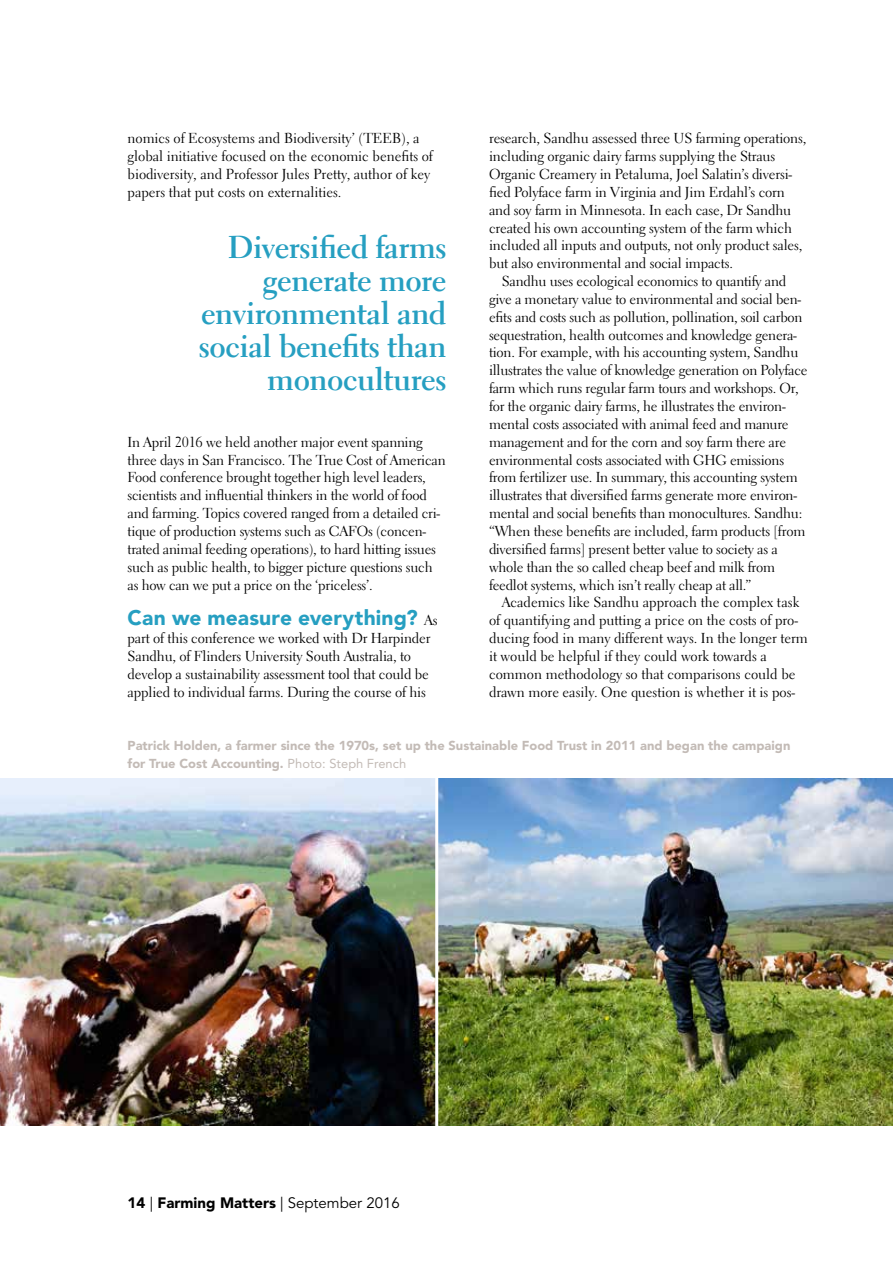
<style>
.page{position:relative;width:893px;height:1263px;background:#fff}
.page>*{position:absolute;margin:0;border:0;box-sizing:border-box;transform-origin:0 0}
.t1{font:700 31.5px/33px "Electra LT Std";letter-spacing:-.015em;color:#269fc1;text-align:right}
.t2{font:900 21px "Avenir LT Std";letter-spacing:.005em;color:#269fc1}
.t3{font:900 15px "Avenir LT Std";color:#000}
.t4{font:14.4px/17.9px "Electra LT Std";letter-spacing:-.015em;color:#000}
.t5{font:900 12.9px/17.9px "Avenir LT Std";color:#c3bbb6}
.s1{font-weight:400}
.s2{font-family:"Electra LT Std";font-weight:400;font-size:14.4px;color:#000}
</style>
<div class="page">
<img style="left:0;top:778px;width:435px;height:347px">
<img style="left:438px;top:778px;width:455px;height:347px">
<p class="t4" style="left:128px;top:129px;width:307px">nomics of Ecosystems and Biodiversity’ (TEEB), a global initiative focused on the economic benefits of biodiversity, and Professor Jules Pretty, author of key papers that put costs on externalities.</p>
<p class="t4" style="left:489px;top:129px;width:319px">research, Sandhu assessed three US farming operations, including organic dairy farms supplying the Straus Organic Creamery in Petaluma, Joel Salatin’s diversi&shy;fied Polyface farm in Virginia and Jim Erdahl’s corn and soy farm in Minnesota. In each case, Dr Sandhu created his own accounting system of the farm which included all inputs and outputs, not only product sales, but also environmental and social impacts.</p>
<p class="t4" style="left:489px;top:272px;width:320px;text-indent:13px">Sandhu uses ecological economics to quantify and give a monetary value to environmental and social ben&shy;efits and costs such as pollution, pollination, soil carbon sequestration, health outcomes and knowledge genera&shy;tion. For example, with his accounting system, Sandhu illustrates the value of knowledge generation on Polyface farm which runs regular farm tours and workshops. Or, for the organic dairy farms, he illustrates the environ&shy;mental costs associated with animal feed and manure management and for the corn and soy farm there are environmental costs associated with GHG emissions from fertilizer use. In summary, this accounting system illustrates that diversified farms generate more environ&shy;mental and social benefits than monocultures. Sandhu: “When these benefits are included, farm products [from diversified farms] present better value to society as a whole than the so called cheap beef and milk from feedlot systems, which isn’t really cheap at all.”</p>
<p class="t4" style="left:489px;top:594px;width:320px;text-indent:13px">Academics like Sandhu approach the complex task of quantifying and putting a price on the costs of pro&shy;ducing food in many different ways. In the longer term it would be helpful if they could work towards a common methodology so that comparisons could be drawn more easily. One question is whether it is pos-</p>
<p class="t5" style="left:128px;top:737px;width:664px">Patrick Holden, a farmer since the 1970s, set up the Sustainable Food Trust in 2011 and began the campaign for True Cost Accounting. <span class="s1">Photo: Steph French</span></p>
<h1 class="t1" style="left:199px;top:231px;width:249px">Diversified farms generate more environmental and social benefits than monocultures</h1>
<p class="t4" style="left:128px;top:433px;width:320px">In April 2016 we held another major event spanning three days in San Francisco. The True Cost of American Food conference brought together high level leaders, scientists and influential thinkers in the world of food and farming. Topics covered ranged from a detailed cri&shy;tique of production systems such as CAFOs (concen&shy;trated animal feeding operations), to hard hitting issues such as public health, to bigger picture questions such as how can we put a price on the ‘priceless’.</p>
<h2 class="t2" style="left:128px;top:605px;width:311px">Can we measure everything? <span class="s2">As</span></h2>
<p class="t4" style="left:128px;top:629px;width:304px">part of this conference we worked with Dr Harpinder Sandhu, of Flinders University South Australia, to develop a sustainability assessment tool that could be applied to individual farms. During the course of his</p>
<p class="t3" style="left:128px;top:1193px;width:274px">14 <span class="s1">|</span> Farming Matters <span class="s1">| September 2016</span></p>
</div>
